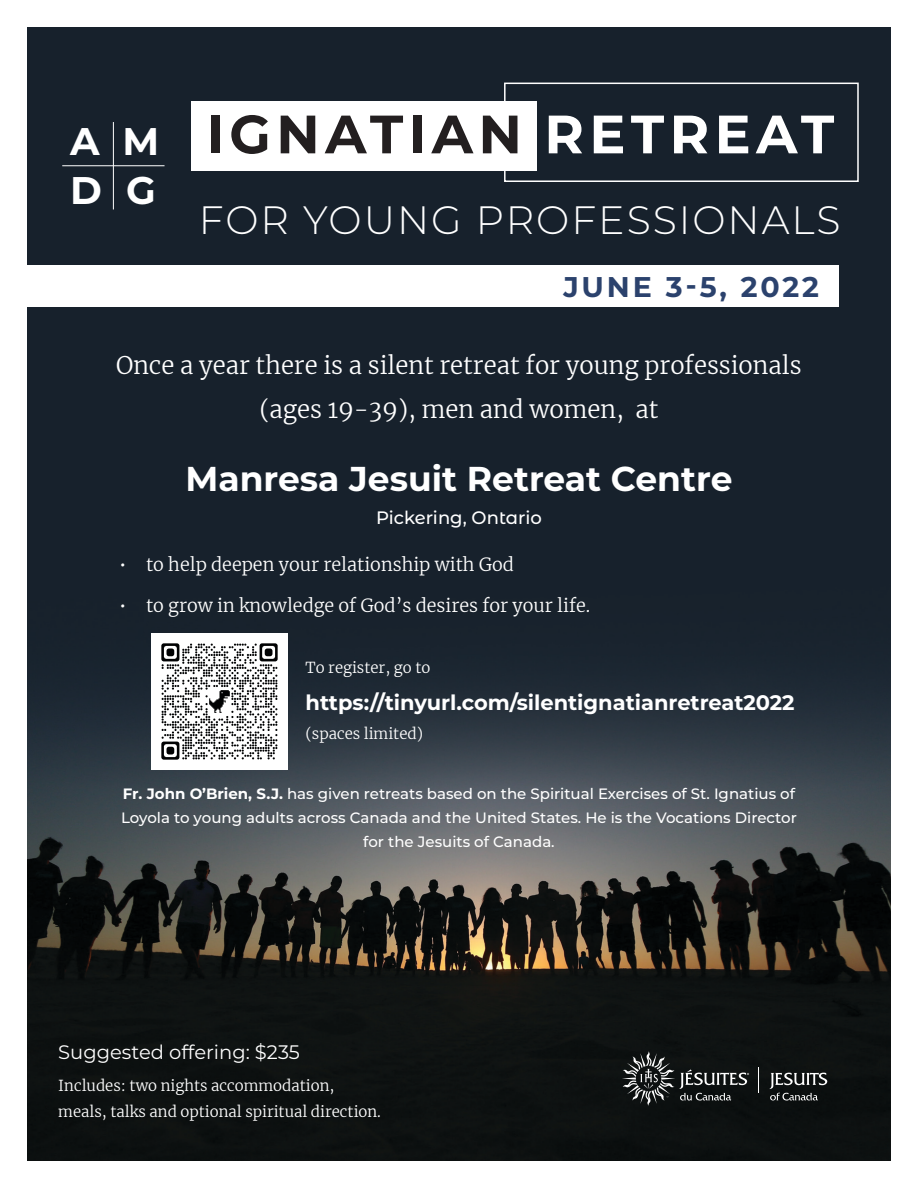
<style>
.page{position:relative;width:918px;height:1188px;background:#fff}
.page>*{position:absolute;margin:0;border:0;box-sizing:border-box;transform-origin:0 0}
.t1{font:700 53.85px "Montserrat";letter-spacing:.1em;color:#231f20}
.t2{font:300 39.6px "Montserrat";letter-spacing:.05em;color:#fff}
.t3{font:700 38.55px "Montserrat";color:#fff}
.t4{font:700 34.5px "Montserrat";color:#fff}
.t5{font:700 28.5px "Montserrat";letter-spacing:.1em;color:#2b426d}
.t6{font:300 24px/43.5px "Merriweather";color:#fff;text-align:center}
.t7{font:700 21px "Montserrat";color:#fff}
.t8{font:19.5px "Montserrat";color:#fff}
.t9{font:300 18px "Merriweather";color:#fff}
.t10{font:500 18px "Montserrat Alternates";color:#fff}
.t11{font:500 15px/24px "Montserrat";color:#fff;text-align:center}
.t12{font:300 15px/25.5px "Merriweather";color:#fff}
.s1{color:#fff}
.s2{font-weight:700}
</style>
<div class="page">
<img style="left:27px;top:27px;width:864px;height:1134px">
<div style="left:504px;top:83px;width:355px;height:99px;border:2px solid #fff"></div>
<div style="left:191px;top:101px;width:346px;height:69px;background:#fff"></div>
<div style="left:22px;top:266px;width:817px;height:41px;background:#fff"></div>
<svg style="left:622px;top:1051px;width:127px;height:55px"></svg>
<svg style="left:769px;top:1073px;width:58px;height:28px"></svg>
<svg style="left:758px;top:1067px;width:1px;height:26px"></svg>
<hr style="left:113px;top:122px;width:1px;height:87px;background:#fff">
<hr style="left:62px;top:165px;width:103px;height:1px;background:#fff">
<img style="left:151px;top:633px;width:136px;height:137px">
<p class="t3" style="left:70px;top:113px;width:31px">A</p>
<p class="t3" style="left:70px;top:163px;width:33px">D</p>
<p class="t3" style="left:123px;top:113px;width:38px">M</p>
<p class="t3" style="left:126px;top:163px;width:31px">G</p>
<p class="t1" style="left:206px;top:95px;width:630px">IGNATIAN <span class="s1">RETREAT</span></p>
<p class="t2" style="left:199px;top:193px;width:643px">FOR YOUNG PROFESSIONALS</p>
<p class="t5" style="left:563px;top:266px;width:257px">JUNE 3-5, 2022</p>
<p class="t6" style="left:116px;top:343px;width:687px">Once a year there is a silent retreat for young professionals (ages 19-39), men and women, at</p>
<p class="t4" style="left:186px;top:454px;width:548px">Manresa Jesuit Retreat Centre</p>
<p class="t10" style="left:376px;top:505px;width:167px">Pickering, Ontario</p>
<p class="t9" style="left:119px;top:552px;width:397px">• to help deepen your relationship with God</p>
<p class="t9" style="left:119px;top:593px;width:473px">• to grow in knowledge of God’s desires for your life.</p>
<p class="t12" style="left:306px;top:654px;width:126px">To register, go to</p>
<p class="t7" style="left:306px;top:688px;width:491px">https://tinyurl.com/silentignatianretreat2022</p>
<p class="t12" style="left:306px;top:720px;width:119px">(spaces limited)</p>
<p class="t11" style="left:121px;top:781px;width:677px"><span class="s2">Fr. John O’Brien, S.J.</span> has given retreats based on the Spiritual Exercises of St. Ignatius of<br>Loyola to young adults across Canada and the United States. He is the Vocations Director for the Jesuits of Canada.</p>
<p class="t8" style="left:58px;top:1039px;width:243px">Suggested offering: $235</p>
<p class="t12" style="left:58px;top:1073px;width:324px">Includes: two nights accommodation, meals, talks and optional spiritual direction.</p>
</div>
